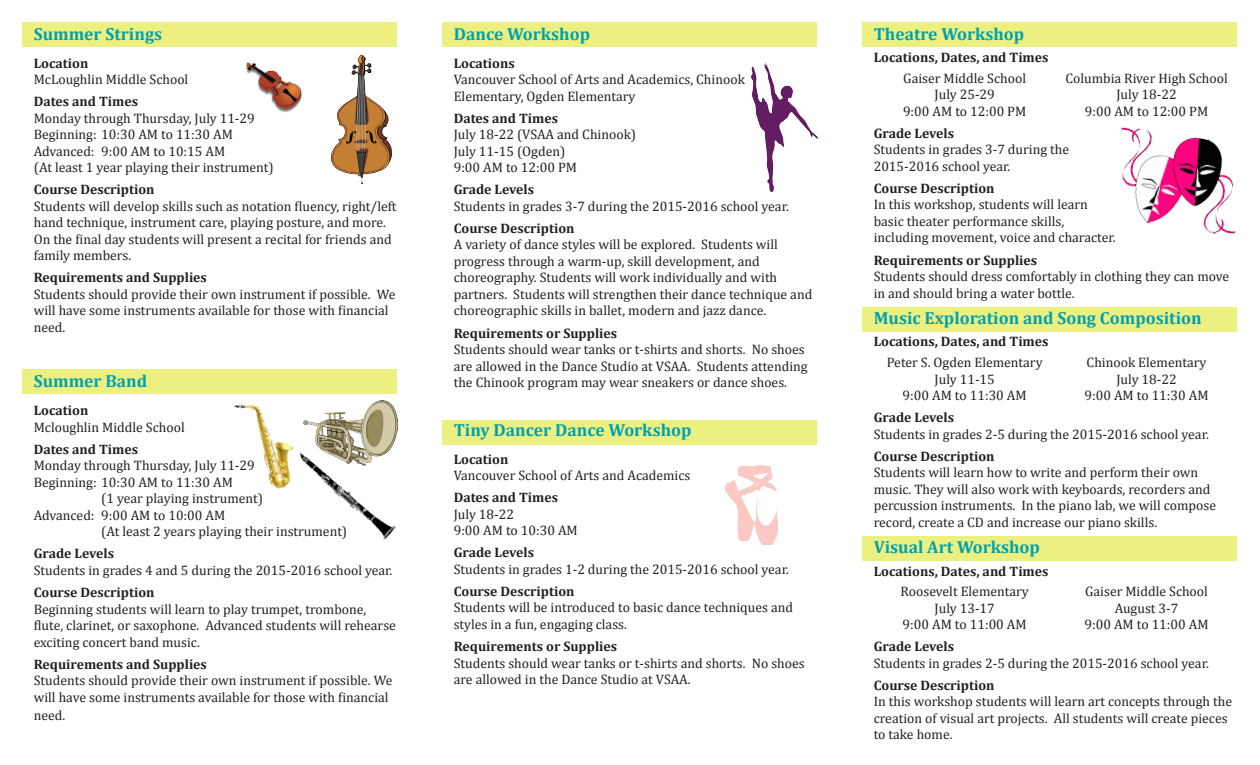
<style>
.page{position:relative;width:1260px;height:765px;background:#fff}
.page>*{position:absolute;margin:0;border:0;box-sizing:border-box;transform-origin:0 0}
.t1{font:700 17.5px "Cambria";color:#00a0b0}
.t2{font:13.75px/16.5px "Cambria";color:#231f20}
.t3{font:700 13.75px "Cambria";color:#231f20}
</style>
<div class="page">
<div style="left:442px;top:420px;width:376px;height:24px;background:#ecf081"></div>
<div style="left:442px;top:22px;width:376px;height:25px;background:#ecf081"></div>
<div style="left:862px;top:22px;width:376px;height:25px;background:#ecf081"></div>
<img style="left:725px;top:465px;width:53px;height:80px">
<img style="left:752px;top:63px;width:66px;height:128px">
<img style="left:1121px;top:127px;width:115px;height:107px">
<div style="left:22px;top:22px;width:376px;height:25px;background:#ecf081"></div>
<div style="left:22px;top:370px;width:376px;height:24px;background:#ecf081"></div>
<img style="left:245px;top:62px;width:57px;height:50px">
<img style="left:331px;top:55px;width:60px;height:129px">
<img style="left:303px;top:400px;width:94px;height:34px">
<img style="left:302px;top:434px;width:95px;height:105px">
<img style="left:234px;top:404px;width:68px;height:85px">
<div style="left:862px;top:536px;width:376px;height:25px;background:#ecf081"></div>
<div style="left:862px;top:307px;width:376px;height:24px;background:#ecf081"></div>
<p class="t1" style="left:34px;top:22px;width:130px">Summer Strings</p>
<p class="t3" style="left:34px;top:53px;width:56px">Location</p>
<p class="t2" style="left:34px;top:71px;width:156px">McLoughlin Middle School</p>
<p class="t3" style="left:34px;top:92px;width:106px">Dates and Times</p>
<p class="t2" style="left:34px;top:110px;width:223px">Monday through Thursday, July 11-29</p>
<p class="t2" style="left:34px;top:126px;width:201px">Beginning: 10:30 AM to 11:30 AM</p>
<p class="t2" style="left:34px;top:143px;width:242px">Advanced: 9:00 AM to 10:15 AM<br>(At least 1 year playing their instrument)</p>
<p class="t3" style="left:34px;top:180px;width:122px">Course Description</p>
<p class="t2" style="left:34px;top:198px;width:364px">Students will develop skills such as notation fluency, right/left hand technique, instrument care, playing posture, and more.<br>On the final day students will present a recital for friends and family members.</p>
<p class="t3" style="left:34px;top:268px;width:175px">Requirements and Supplies</p>
<p class="t2" style="left:34px;top:286px;width:363px">Students should provide their own instrument if possible. We will have some instruments available for those with financial need.</p>
<p class="t1" style="left:34px;top:369px;width:115px">Summer Band</p>
<p class="t3" style="left:34px;top:401px;width:56px">Location</p>
<p class="t2" style="left:34px;top:419px;width:152px">Mcloughlin Middle School</p>
<p class="t3" style="left:34px;top:439px;width:106px">Dates and Times</p>
<p class="t2" style="left:34px;top:457px;width:223px">Monday through Thursday, July 11-29</p>
<p class="t2" style="left:101px;top:474px;width:163px;text-indent:-67px">Beginning: 10:30 AM to 11:30 AM<br>(1 year playing instrument)</p>
<p class="t2" style="left:101px;top:507px;width:247px;text-indent:-67px">Advanced: 9:00 AM to 10:00 AM<br>(At least 2 years playing their instrument)</p>
<p class="t3" style="left:34px;top:544px;width:82px">Grade Levels</p>
<p class="t2" style="left:34px;top:562px;width:360px">Students in grades 4 and 5 during the 2015-2016 school year.</p>
<p class="t3" style="left:34px;top:583px;width:122px">Course Description</p>
<p class="t2" style="left:34px;top:601px;width:364px">Beginning students will learn to play trumpet, trombone, flute, clarinet, or saxophone. Advanced students will rehearse exciting concert band music.</p>
<p class="t3" style="left:34px;top:654px;width:175px">Requirements and Supplies</p>
<p class="t2" style="left:34px;top:672px;width:360px">Students should provide their own instrument if possible. We will have some instruments available for those with financial</p>
<p class="t2" style="left:34px;top:707px;width:33px">need.</p>
<p class="t1" style="left:454px;top:22px;width:138px">Dance Workshop</p>
<p class="t3" style="left:454px;top:53px;width:62px">Locations</p>
<p class="t2" style="left:454px;top:71px;width:293px">Vancouver School of Arts and Academics, Chinook<br>Elementary, Ogden Elementary</p>
<p class="t3" style="left:454px;top:108px;width:106px">Dates and Times</p>
<p class="t2" style="left:454px;top:126px;width:184px">July 18-22 (VSAA and Chinook)</p>
<p class="t2" style="left:454px;top:143px;width:113px">July 11-15 (Ogden)</p>
<p class="t2" style="left:454px;top:159px;width:125px">9:00 AM to 12:00 PM</p>
<p class="t3" style="left:454px;top:180px;width:82px">Grade Levels</p>
<p class="t2" style="left:454px;top:198px;width:337px">Students in grades 3-7 during the 2015-2016 school year.</p>
<p class="t3" style="left:454px;top:219px;width:122px">Course Description</p>
<p class="t2" style="left:454px;top:236px;width:360px">A variety of dance styles will be explored. Students will progress through a warm-up, skill development, and choreography. Students will work individually and with partners. Students will strengthen their dance technique and choreographic skills in ballet, modern and jazz dance.</p>
<p class="t3" style="left:454px;top:323px;width:165px">Requirements or Supplies</p>
<p class="t2" style="left:454px;top:341px;width:355px">Students should wear tanks or t-shirts and shorts. No shoes are allowed in the Dance Studio at VSAA. Students attending the Chinook program may wear sneakers or dance shoes.</p>
<p class="t1" style="left:454px;top:418px;width:239px">Tiny Dancer Dance Workshop</p>
<p class="t3" style="left:454px;top:449px;width:56px">Location</p>
<p class="t2" style="left:454px;top:467px;width:238px">Vancouver School of Arts and Academics</p>
<p class="t3" style="left:454px;top:488px;width:106px">Dates and Times</p>
<p class="t2" style="left:454px;top:506px;width:62px">July 18-22</p>
<p class="t2" style="left:454px;top:522px;width:126px">9:00 AM to 10:30 AM</p>
<p class="t3" style="left:454px;top:543px;width:82px">Grade Levels</p>
<p class="t2" style="left:454px;top:561px;width:337px">Students in grades 1-2 during the 2015-2016 school year.</p>
<p class="t3" style="left:454px;top:582px;width:122px">Course Description</p>
<p class="t2" style="left:454px;top:599px;width:341px">Students will be introduced to basic dance techniques and styles in a fun, engaging class.</p>
<p class="t3" style="left:454px;top:637px;width:165px">Requirements or Supplies</p>
<p class="t2" style="left:454px;top:655px;width:353px">Students should wear tanks or t-shirts and shorts. No shoes are allowed in the Dance Studio at VSAA.</p>
<p class="t1" style="left:874px;top:22px;width:152px">Theatre Workshop</p>
<p class="t3" style="left:874px;top:48px;width:176px">Locations, Dates, and Times</p>
<p class="t2" style="left:903px;top:70px;width:124px">Gaiser Middle School</p>
<p class="t2" style="left:935px;top:86px;width:62px">July 25-29</p>
<p class="t2" style="left:903px;top:103px;width:125px">9:00 AM to 12:00 PM</p>
<p class="t2" style="left:1065px;top:70px;width:164px">Columbia River High School</p>
<p class="t2" style="left:1116px;top:86px;width:62px">July 18-22</p>
<p class="t2" style="left:1085px;top:103px;width:125px">9:00 AM to 12:00 PM</p>
<p class="t3" style="left:874px;top:123px;width:82px">Grade Levels</p>
<p class="t2" style="left:874px;top:141px;width:197px">Students in grades 3-7 during the<br>2015-2016 school year.</p>
<p class="t3" style="left:874px;top:179px;width:122px">Course Description</p>
<p class="t2" style="left:874px;top:196px;width:243px">In this workshop, students will learn basic theater performance skills, including movement, voice and character.</p>
<p class="t3" style="left:874px;top:250px;width:165px">Requirements or Supplies</p>
<p class="t2" style="left:874px;top:268px;width:357px">Students should dress comfortably in clothing they can move in and should bring a water bottle.</p>
<p class="t1" style="left:874px;top:306px;width:329px">Music Exploration and Song Composition</p>
<p class="t3" style="left:874px;top:332px;width:176px">Locations, Dates, and Times</p>
<p class="t2" style="left:887px;top:354px;width:157px">Peter S. Ogden Elementary</p>
<p class="t2" style="left:935px;top:371px;width:62px">July 11-15</p>
<p class="t2" style="left:903px;top:387px;width:126px">9:00 AM to 11:30 AM</p>
<p class="t2" style="left:1087px;top:354px;width:121px">Chinook Elementary</p>
<p class="t2" style="left:1116px;top:371px;width:62px">July 18-22</p>
<p class="t2" style="left:1085px;top:387px;width:126px">9:00 AM to 11:30 AM</p>
<p class="t3" style="left:874px;top:408px;width:82px">Grade Levels</p>
<p class="t2" style="left:874px;top:426px;width:337px">Students in grades 2-5 during the 2015-2016 school year.</p>
<p class="t3" style="left:874px;top:446px;width:122px">Course Description</p>
<p class="t2" style="left:874px;top:464px;width:344px">Students will learn how to write and perform their own music. They will also work with keyboards, recorders and percussion instruments. In the piano lab, we will compose record, create a CD and increase our piano skills.</p>
<p class="t1" style="left:874px;top:535px;width:168px">Visual Art Workshop</p>
<p class="t3" style="left:874px;top:561px;width:176px">Locations, Dates, and Times</p>
<p class="t2" style="left:901px;top:583px;width:130px">Roosevelt Elementary</p>
<p class="t2" style="left:935px;top:600px;width:62px">July 13-17</p>
<p class="t2" style="left:903px;top:616px;width:126px">9:00 AM to 11:00 AM</p>
<p class="t2" style="left:1085px;top:583px;width:124px">Gaiser Middle School</p>
<p class="t2" style="left:1115px;top:600px;width:65px">August 3-7</p>
<p class="t2" style="left:1085px;top:616px;width:126px">9:00 AM to 11:00 AM</p>
<p class="t3" style="left:874px;top:637px;width:82px">Grade Levels</p>
<p class="t2" style="left:874px;top:655px;width:337px">Students in grades 2-5 during the 2015-2016 school year.</p>
<p class="t3" style="left:874px;top:676px;width:122px">Course Description</p>
<p class="t2" style="left:874px;top:693px;width:360px">In this workshop students will learn art concepts through the creation of visual art projects. All students will create pieces to take home.</p>
</div>
